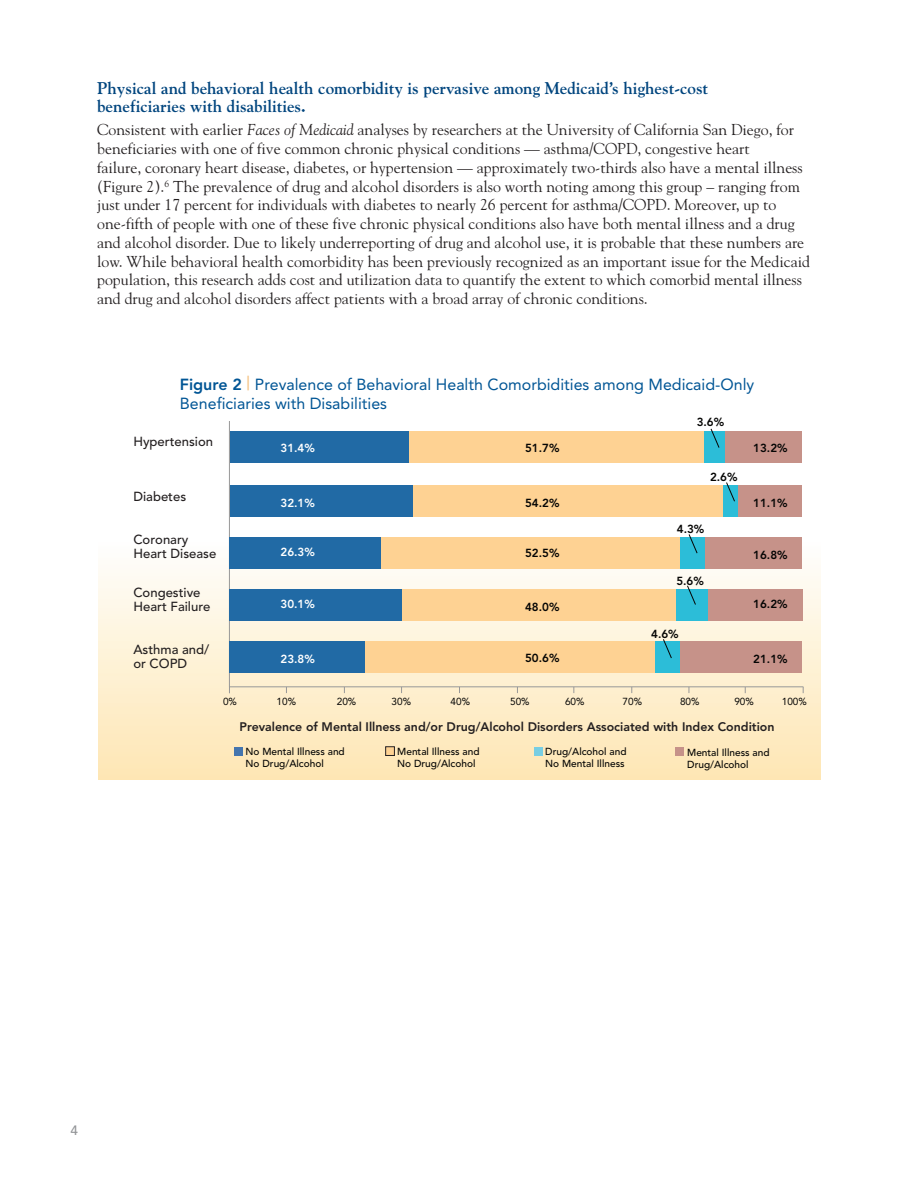
<style>
.page{position:relative;width:918px;height:1188px;background:#fff}
.page>*{position:absolute;margin:0;border:0;box-sizing:border-box;transform-origin:0 0}
.t1{font:700 16.95px/18.8px "Goudy";color:#01457e}
.t2{font:16.05px/19.2px "Avenir";color:#005595}
.t3{font:15.75px/18.8px "Goudy";color:#231f20}
.t4{font:500 13.5px "Avenir";color:#939598}
.t5{font:500 13.05px/13.8px "Avenir";color:#231f20}
.t6{font:800 12.3px "Avenir";color:#231f20}
.t7{font:800 11.7px "Avenir";color:#050504}
.t8{font:800 11.7px "Avenir";color:#fff}
.t9{font:500 10.2px/12.1px "Avenir";color:#050504}
.t10{font:10.2px "Avenir";color:#050504}
.s1{font-style:italic}
.s2{font-weight:800}
.s3{font-size:18.9px;color:#f5c282}
</style>
<div class="page">
<div style="left:99px;top:539px;width:721px;height:241px;background:linear-gradient(to bottom,#fdfefd,#fde6b3)"></div>
<hr style="left:229px;top:421px;width:1px;height:266px;background:#989898">
<hr style="left:229px;top:687px;width:574px;height:1px;background:#989898">
<div style="left:234px;top:747px;width:9px;height:8px;background:#4475ae"></div>
<div style="left:534px;top:747px;width:8px;height:8px;background:#78cee3"></div>
<div style="left:386px;top:747px;width:8px;height:8px;background:#fed293"></div>
<div style="left:385px;top:746px;width:10px;height:10px;border:1px solid #231f20"></div>
<div style="left:676px;top:747px;width:8px;height:9px;background:#c69289"></div>
<div style="left:230px;top:642px;width:136px;height:31px;background:#216aa5"></div>
<div style="left:230px;top:589px;width:172px;height:31px;background:#216aa5"></div>
<div style="left:229px;top:538px;width:152px;height:31px;background:#216aa5"></div>
<div style="left:230px;top:485px;width:183px;height:32px;background:#216aa5"></div>
<div style="left:230px;top:432px;width:180px;height:31px;background:#216aa5"></div>
<div style="left:365px;top:642px;width:291px;height:31px;background:#fed293"></div>
<div style="left:402px;top:589px;width:276px;height:31px;background:#fed293"></div>
<div style="left:381px;top:538px;width:300px;height:31px;background:#fed293"></div>
<div style="left:413px;top:485px;width:311px;height:32px;background:#fed293"></div>
<div style="left:409px;top:432px;width:296px;height:31px;background:#fed293"></div>
<div style="left:655px;top:642px;width:26px;height:31px;background:#2cbdd8"></div>
<div style="left:677px;top:589px;width:31px;height:31px;background:#2cbdd8"></div>
<div style="left:680px;top:538px;width:26px;height:31px;background:#2cbdd8"></div>
<div style="left:723px;top:485px;width:15px;height:32px;background:#2cbdd8"></div>
<div style="left:704px;top:432px;width:22px;height:31px;background:#2cbdd8"></div>
<div style="left:681px;top:642px;width:121px;height:31px;background:#c69289"></div>
<div style="left:708px;top:589px;width:94px;height:31px;background:#c69289"></div>
<div style="left:706px;top:538px;width:96px;height:31px;background:#c69289"></div>
<div style="left:739px;top:485px;width:63px;height:32px;background:#c69289"></div>
<div style="left:726px;top:432px;width:76px;height:31px;background:#c69289"></div>
<svg style="left:710px;top:428px;width:10px;height:20px"></svg>
<svg style="left:726px;top:482px;width:9px;height:20px"></svg>
<svg style="left:688px;top:534px;width:10px;height:20px"></svg>
<svg style="left:687px;top:585px;width:9px;height:20px"></svg>
<svg style="left:662px;top:638px;width:10px;height:20px"></svg>
<p class="t1" style="left:97px;top:78px;width:613px">Physical and behavioral health comorbidity is pervasive among Medicaid’s highest-cost beneficiaries with disabilities.</p>
<p class="t3" style="left:97px;top:120px;width:714px">Consistent with earlier <span class="s1">Faces of Medicaid</span> analyses by researchers at the University of California San Diego, for beneficiaries with one of five common chronic physical conditions — asthma/COPD, congestive heart<br>failure, coronary heart disease, diabetes, or hypertension — approximately two-thirds also have a mental illness (Figure 2).<sup>6</sup> The prevalence of drug and alcohol disorders is also worth noting among this group – ranging from just under 17 percent for individuals with diabetes to nearly 26 percent for asthma/COPD. Moreover, up to one-fifth of people with one of these five chronic physical conditions also have both mental illness and a drug and alcohol disorder. Due to likely underreporting of drug and alcohol use, it is probable that these numbers are low. While behavioral health comorbidity has been previously recognized as an important issue for the Medicaid population, this research adds cost and utilization data to quantify the extent to which comorbid mental illness and drug and alcohol disorders affect patients with a broad array of chronic conditions.</p>
<p class="t2" style="left:180px;top:375px;width:576px"><span class="s2">Figure 2</span> <span class="s3">|</span> Prevalence of Behavioral Health Comorbidities among Medicaid-Only<br>Beneficiaries with Disabilities</p>
<p class="t5" style="left:133px;top:435px;width:81px">Hypertension</p>
<p class="t8" style="left:281px;top:441px;width:36px">31.4%</p>
<p class="t7" style="left:525px;top:441px;width:36px">51.7%</p>
<p class="t5" style="left:133px;top:490px;width:54px">Diabetes</p>
<p class="t5" style="left:133px;top:533px;width:84px">Coronary<br>Heart Disease</p>
<p class="t5" style="left:133px;top:586px;width:79px">Congestive<br>Heart Failure</p>
<p class="t5" style="left:133px;top:643px;width:77px">Asthma and/ or COPD</p>
<p class="t8" style="left:281px;top:496px;width:36px">32.1%</p>
<p class="t7" style="left:525px;top:496px;width:36px">54.2%</p>
<p class="t8" style="left:281px;top:545px;width:36px">26.3%</p>
<p class="t7" style="left:525px;top:546px;width:36px">52.5%</p>
<p class="t8" style="left:281px;top:597px;width:36px">30.1%</p>
<p class="t7" style="left:525px;top:600px;width:36px">48.0%</p>
<p class="t8" style="left:281px;top:652px;width:36px">23.8%</p>
<p class="t7" style="left:525px;top:651px;width:36px">50.6%</p>
<p class="t7" style="left:697px;top:415px;width:29px">3.6%</p>
<p class="t7" style="left:710px;top:470px;width:29px">2.6%</p>
<p class="t7" style="left:677px;top:522px;width:29px">4.3%</p>
<p class="t7" style="left:676px;top:574px;width:29px">5.6%</p>
<p class="t7" style="left:651px;top:627px;width:29px">4.6%</p>
<p class="t7" style="left:753px;top:441px;width:36px">13.2%</p>
<p class="t7" style="left:753px;top:496px;width:36px">11.1%</p>
<p class="t7" style="left:753px;top:548px;width:36px">16.8%</p>
<p class="t7" style="left:753px;top:597px;width:36px">16.2%</p>
<p class="t7" style="left:753px;top:652px;width:36px">21.1%</p>
<p class="t10" style="left:223px;top:695px;width:15px">0%</p>
<p class="t10" style="left:277px;top:695px;width:21px">10%</p>
<p class="t10" style="left:337px;top:695px;width:21px">20%</p>
<p class="t10" style="left:391px;top:695px;width:21px">30%</p>
<p class="t10" style="left:451px;top:695px;width:21px">40%</p>
<p class="t10" style="left:510px;top:695px;width:21px">50%</p>
<p class="t10" style="left:565px;top:695px;width:21px">60%</p>
<p class="t10" style="left:623px;top:695px;width:21px">70%</p>
<p class="t10" style="left:680px;top:695px;width:21px">80%</p>
<p class="t10" style="left:734px;top:695px;width:21px">90%</p>
<p class="t10" style="left:782px;top:695px;width:27px">100%</p>
<p class="t6" style="left:240px;top:720px;width:536px">Prevalence of Mental Illness and/or Drug/Alcohol Disorders Associated with Index Condition</p>
<p class="t9" style="left:246px;top:746px;width:101px">No Mental Illness and<br>No Drug/Alcohol</p>
<p class="t9" style="left:545px;top:746px;width:83px">Drug/Alcohol and<br>No Mental Illness</p>
<p class="t9" style="left:397px;top:746px;width:84px">Mental Illness and<br>No Drug/Alcohol</p>
<p class="t9" style="left:687px;top:746px;width:84px">Mental Illness and<br>Drug/Alcohol</p>
<p class="t4" style="left:71px;top:1122px;width:9px">4</p>
</div>
